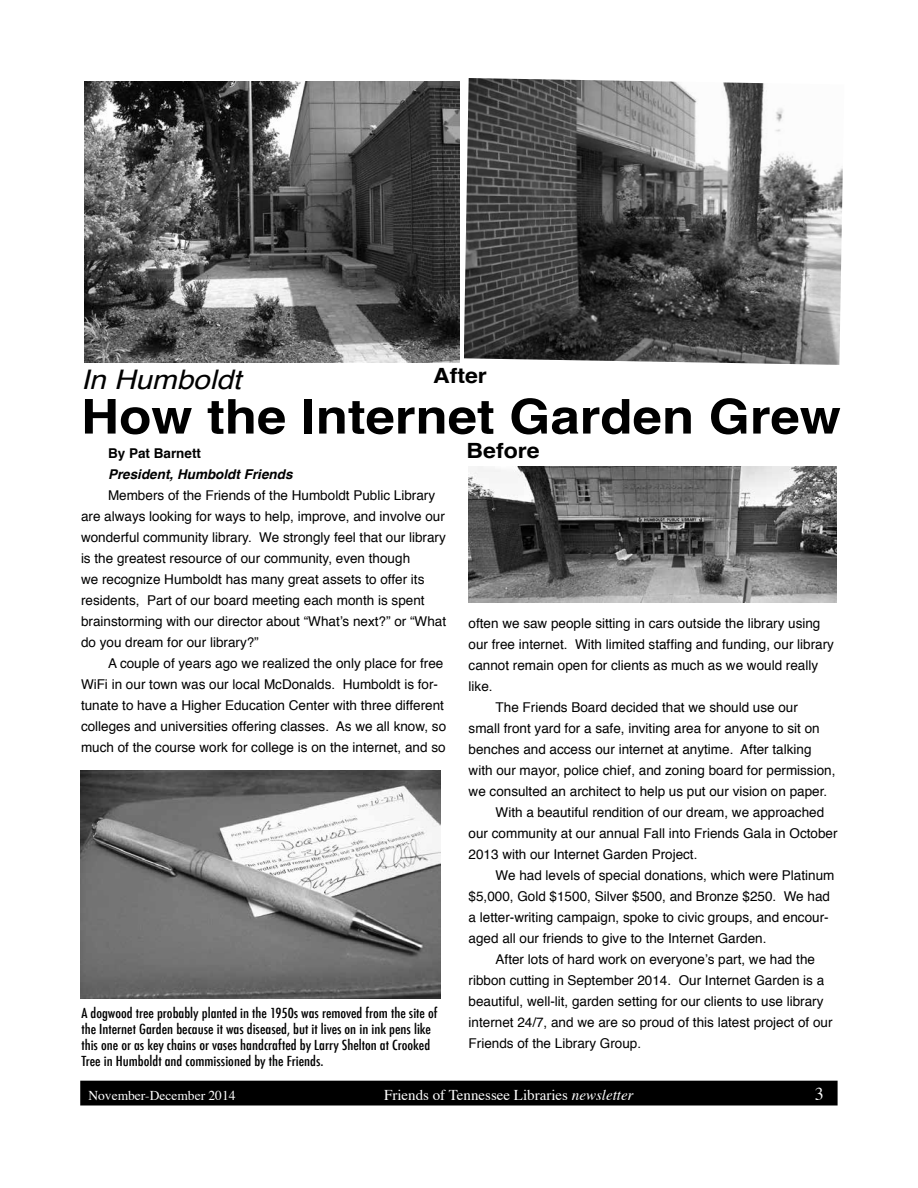
<style>
.page{position:relative;width:918px;height:1188px;background:#fff}
.page>*{position:absolute;margin:0;border:0;box-sizing:border-box;transform-origin:0 0}
.t1{font:700 48px "Helvetica";color:#000;scale:1.1 1}
.t2{font:italic 27px "Helvetica";color:#000;scale:1.1 1}
.t3{font:700 21px "Helvetica";color:#000;scale:1.1 1}
.t4{font:18px "Times";color:#fff}
.t5{font:15px "Times";color:#fff}
.t6{font:13.5px/21px "Helvetica";color:#000}
.t7{font:500 condensed 13.5px/16.2px "Futura";color:#000;scale:1.1 1}
.t8{font:italic 700 13.5px "Helvetica";color:#000}
.t9{font:13.5px "Times";color:#fff}
.t10{font:700 13.5px "Helvetica";color:#000}
.s1{font-style:italic}
</style>
<div class="page">
<svg style="left:80px;top:1080px;width:758px;height:26px;background:#0b0b0b"></svg>
<img style="left:468px;top:466px;width:369px;height:137px">
<img style="left:84px;top:81px;width:376px;height:282px">
<img style="left:464px;top:78px;width:379px;height:287px">
<img style="left:80px;top:771px;width:360px;height:228px">
<h3 class="t3" style="left:433px;top:359px;width:50px">After</h3>
<h2 class="t2" style="left:81px;top:358px;width:147px">In Humboldt</h2>
<h1 class="t1" style="left:81px;top:378px;width:692px">How the Internet Garden Grew</h1>
<h3 class="t3" style="left:466px;top:434px;width:68px">Before</h3>
<p class="t10" style="left:108px;top:443px;width:95px">By Pat Barnett</p>
<p class="t8" style="left:108px;top:463px;width:186px">President, Humboldt Friends</p>
<p class="t6" style="left:81px;top:485px;width:367px;text-indent:27px">Members of the Friends of the Humboldt Public Library are always looking for ways to help, improve, and involve our wonderful community library. We strongly feel that our library is the greatest resource of our community, even though<br>we recognize Humboldt has many great assets to offer its residents, Part of our board meeting each month is spent brainstorming with our director about “What’s next?” or “What do you dream for our library?”</p>
<p class="t6" style="left:81px;top:653px;width:367px;text-indent:27px">A couple of years ago we realized the only place for free WiFi in our town was our local McDonalds. Humboldt is for&shy;tunate to have a Higher Education Center with three different colleges and universities offering classes. As we all know, so much of the course work for college is on the internet, and so</p>
<p class="t6" style="left:469px;top:613px;width:353px">often we saw people sitting in cars outside the library using</p>
<p class="t6" style="left:469px;top:634px;width:367px">our free internet. With limited staffing and funding, our library</p>
<p class="t6" style="left:469px;top:655px;width:351px">cannot remain open for clients as much as we would really</p>
<p class="t6" style="left:469px;top:676px;width:26px">like.</p>
<p class="t6" style="left:496px;top:697px;width:304px">The Friends Board decided that we should use our</p>
<p class="t6" style="left:469px;top:718px;width:353px">small front yard for a safe, inviting area for anyone to sit on</p>
<p class="t6" style="left:469px;top:739px;width:344px">benches and access our internet at anytime. After talking</p>
<p class="t6" style="left:469px;top:760px;width:368px">with our mayor, police chief, and zoning board for permission,</p>
<p class="t6" style="left:469px;top:781px;width:360px">we consulted an architect to help us put our vision on paper.</p>
<p class="t6" style="left:496px;top:802px;width:330px">With a beautiful rendition of our dream, we approached</p>
<p class="t6" style="left:469px;top:823px;width:370px">our community at our annual Fall into Friends Gala in October</p>
<p class="t6" style="left:469px;top:844px;width:230px">2013 with our Internet Garden Project.</p>
<p class="t6" style="left:496px;top:865px;width:340px">We had levels of special donations, which were Platinum</p>
<p class="t6" style="left:469px;top:886px;width:363px">$5,000, Gold $1500, Silver $500, and Bronze $250. We had</p>
<p class="t6" style="left:469px;top:907px;width:362px">a letter-writing campaign, spoke to civic groups, and encour-</p>
<p class="t6" style="left:469px;top:928px;width:299px">aged all our friends to give to the Internet Garden.</p>
<p class="t6" style="left:496px;top:949px;width:321px">After lots of hard work on everyone’s part, we had the</p>
<p class="t6" style="left:469px;top:970px;width:357px">ribbon cutting in September 2014. Our Internet Garden is a</p>
<p class="t6" style="left:469px;top:991px;width:356px">beautiful, well-lit, garden setting for our clients to use library</p>
<p class="t6" style="left:469px;top:1012px;width:365px">internet 24/7, and we are so proud of this latest project of our</p>
<p class="t6" style="left:469px;top:1033px;width:174px">Friends of the Library Group.</p>
<p class="t7" style="left:81px;top:1005px;width:325px">A dogwood tree probably planted in the 1950s was removed from the site of the Internet Garden because it was diseased, but it lives on in ink pens like this one or as key chains or vases handcrafted by Larry Shelton at Crooked Tree in Humboldt and commissioned by the Friends.</p>
<p class="t9" style="left:88px;top:1083px;width:149px">November-December 2014</p>
<p class="t5" style="left:384px;top:1081px;width:251px">Friends of Tennessee Libraries <span class="s1">newsletter</span></p>
<h3 class="t4" style="left:815px;top:1077px;width:10px">3</h3>
</div>
